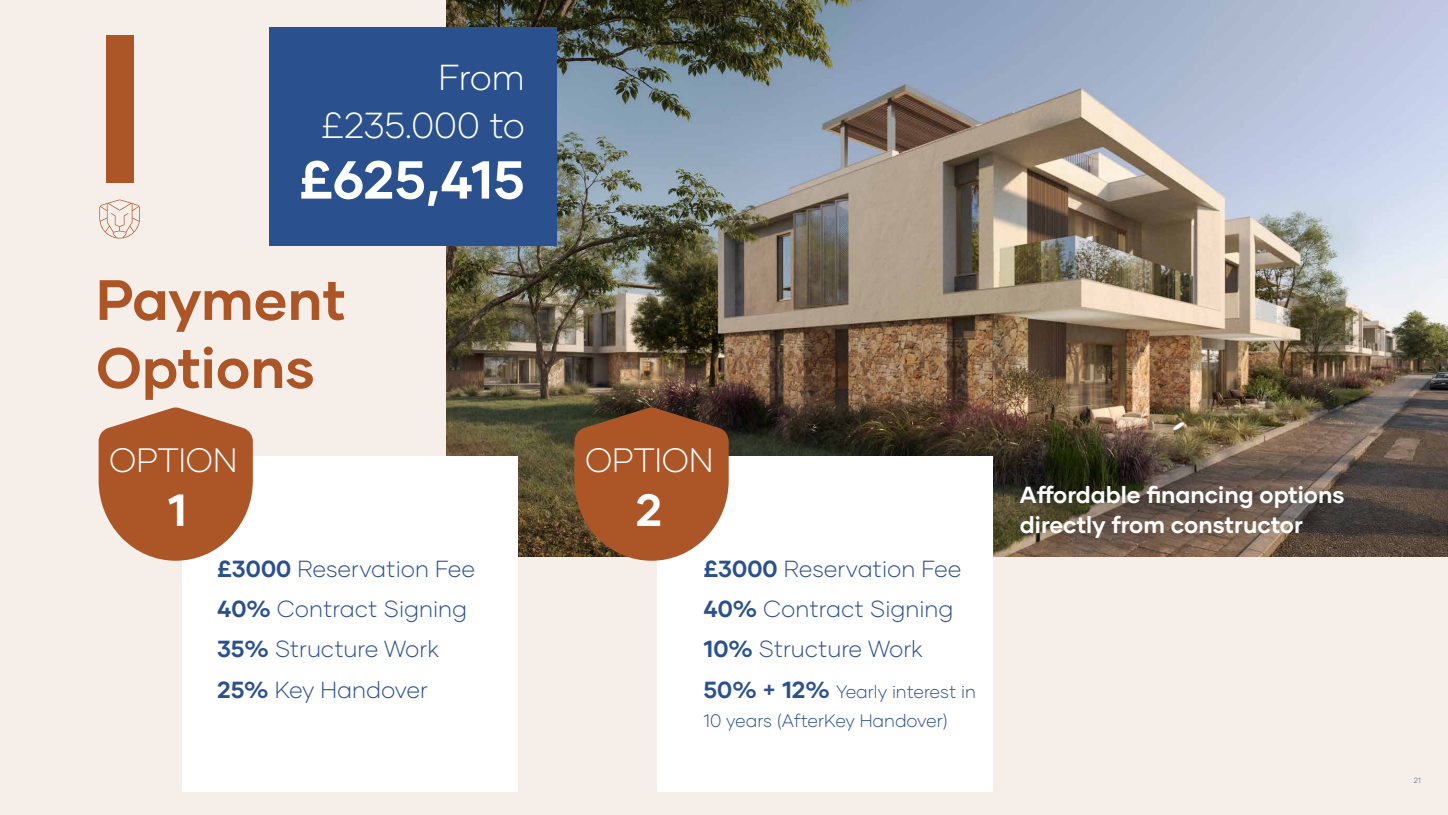
<style>
.page{position:relative;width:1448px;height:815px;background:#fff}
.page>*{position:absolute;margin:0;border:0;box-sizing:border-box;transform-origin:0 0}
.t1{font:700 56.7px/68px "Gilmer";color:#ac5628}
.t2{font:700 53.25px "Gilmer";letter-spacing:-.01em;color:#fff}
.t3{font:700 45px "Gilmer";color:#fff}
.t4{font:300 36.08px/48.1px "Gilmer";letter-spacing:-.01em;color:#fff;text-align:right}
.t5{font:300 33.75px "Gilmer";color:#fff}
.t6{font:300 23.25px/40.2px "Gilmer";color:#2a518d}
.t7{font:700 23.25px/30px "Gilmer";color:#fff}
.t8{font:700 23.25px "Gilmer";color:#2a518d}
.t9{font:300 18px "Gilmer";color:#2a518d}
.t10{font:300 7.5px "Gilmer";color:#2a518d}
.s1{font-weight:700}
</style>
<div class="page">
<div style="left:0;top:0;width:1448px;height:814px;background:#f6eee9"></div>
<img style="left:446px;top:0;width:1001px;height:556px">
<div style="left:182px;top:456px;width:335px;height:335px;background:#fff"></div>
<div style="left:658px;top:456px;width:335px;height:335px;background:#fff"></div>
<div style="left:107px;top:35px;width:27px;height:147px;background:#ac5628"></div>
<svg style="left:99px;top:199px;width:41px;height:39px"></svg>
<svg style="left:99px;top:407px;width:154px;height:153px"></svg>
<svg style="left:574px;top:407px;width:154px;height:153px"></svg>
<div style="left:269px;top:27px;width:288px;height:219px;background:#2a518d"></div>
<h3 class="t4" style="left:321px;top:53px;width:206px">From £235.000 to</h3>
<h2 class="t2" style="left:299px;top:146px;width:227px">£625,415</h2>
<h1 class="t1" style="left:96px;top:265px;width:251px">Payment<br>Options</h1>
<h3 class="t5" style="left:109px;top:439px;width:130px">OPTION</h3>
<h3 class="t3" style="left:168px;top:482px;width:21px">1</h3>
<h3 class="t5" style="left:585px;top:439px;width:130px">OPTION</h3>
<h3 class="t3" style="left:636px;top:482px;width:28px">2</h3>
<p class="t6" style="left:217px;top:548px;width:260px"><span class="s1">£3000</span> Reservation Fee<br><span class="s1">40%</span> Contract Signing<br><span class="s1">35%</span> Structure Work<br><span class="s1">25%</span> Key Handover</p>
<p class="t6" style="left:703px;top:548px;width:260px"><span class="s1">£3000</span> Reservation Fee<br><span class="s1">40%</span> Contract Signing<br><span class="s1">10%</span> Structure Work</p>
<p class="t8" style="left:703px;top:674px;width:128px">50% + 12%</p>
<p class="t9" style="left:703px;top:710px;width:246px">10 years (AfterKey Handover(</p>
<p class="t9" style="left:836px;top:680px;width:141px">Yearly interest in</p>
<p class="t7" style="left:1020px;top:479px;width:326px">Affordable financing options directly from constructor</p>
<p class="t10" style="left:1413px;top:776px;width:8px">21</p>
</div>
